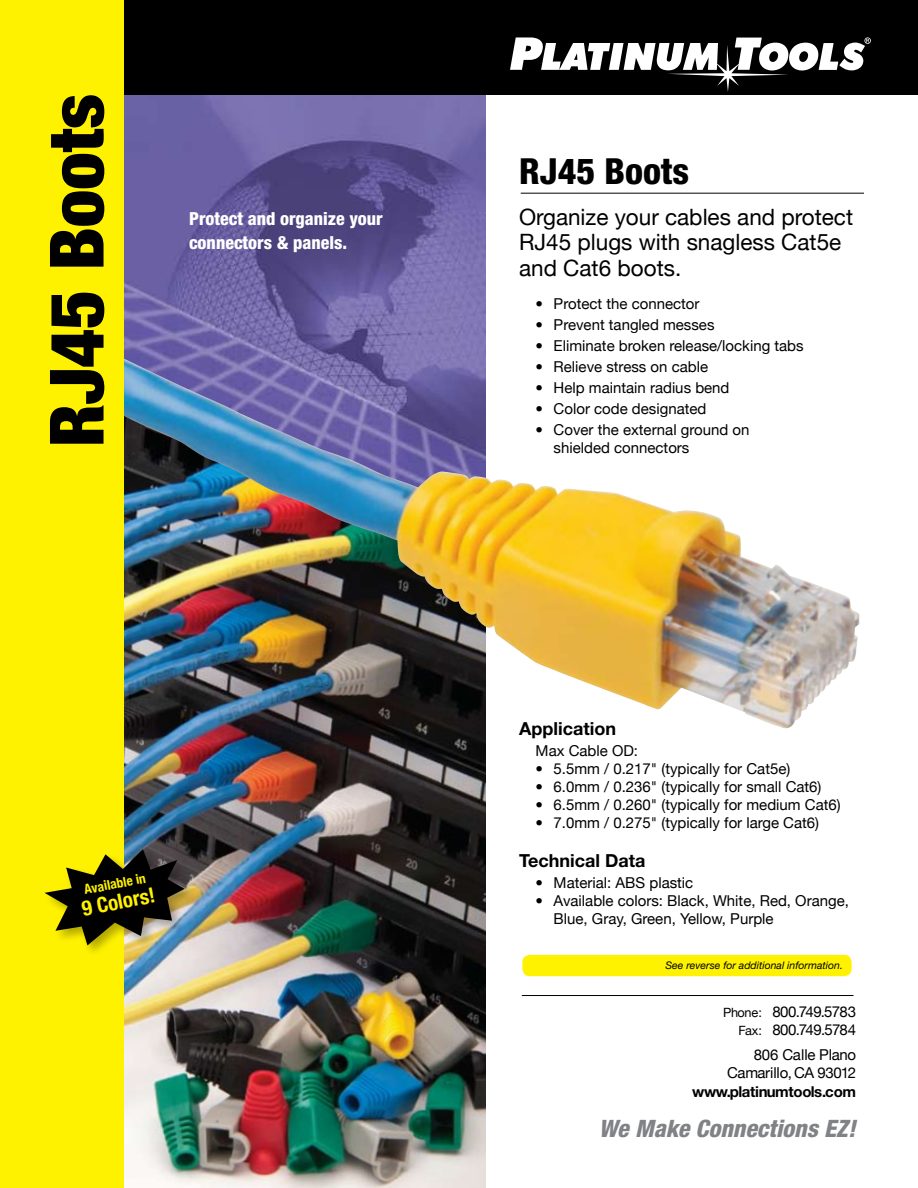
<style>
.page{position:relative;width:918px;height:1188px;background:#fff}
.page>*{position:absolute;margin:0;border:0;box-sizing:border-box;transform-origin:0 0}
.t1{font:900 condensed 75px "Helvetica Neue";color:#000}
.t2{font:800 condensed 36px "Helvetica Neue";color:#000}
.t3{font:italic 800 condensed 24px "Helvetica Neue";color:#808285}
.t4{font:22.5px/25.5px "Helvetica Neue";color:#000}
.t5{font:700 condensed 21px "Helvetica Neue";color:#fff200}
.t6{font:800 condensed 18px/24px "Helvetica Neue";color:#fff}
.t7{font:700 18px "Helvetica Neue";color:#000}
.t8{font:15px/18px "Helvetica Neue";color:#000}
.t9{font:15px/18px "Helvetica Neue";letter-spacing:-.04em;color:#000;text-align:right}
.t10{font:15px/18px "Helvetica Neue";letter-spacing:-.02em;color:#000;text-align:right}
.t11{font:700 15px "Helvetica Neue";letter-spacing:-.02em;color:#000}
.t12{font:700 condensed 13.5px "Helvetica Neue";color:#fff200}
.t13{font:italic 10.5px "Helvetica Neue";color:#000}
.s1{font-size:12.75px}
</style>
<div class="page">
<img style="left:123px;top:94px;width:363px;height:304px">
<img style="left:123px;top:398px;width:363px;height:790px">
<hr style="left:522px;top:995px;width:332px;height:1px;background:#000">
<svg style="left:123px;top:0;width:795px;height:94px;background:#181817"></svg>
<svg style="left:865px;top:38px;width:5px;height:5px"></svg>
<hr style="left:521px;top:193px;width:343px;height:1px;background:#000">
<div style="left:522px;top:955px;width:330px;height:21px;background:#fff200;border-radius:8px"></div>
<img style="left:123px;top:414px;width:737px;height:315px">
<div style="left:0;top:0;width:123px;height:1188px;background:#fff200"></div>
<div style="left:41px;top:846px;width:154px;height:110px;background:#000;opacity:.3"></div>
<svg style="left:45px;top:849px;width:140px;height:96px"></svg>
<h1 class="t1" style="left:31px;top:447px;width:355px;rotate:-90deg">RJ45 Boots</h1>
<p class="t6" style="left:189px;top:206px;width:195px">Protect and organize your connectors &amp; panels.</p>
<p class="t12" style="left:83px;top:882px;width:64px;rotate:-11deg">Available in</p>
<h3 class="t5" style="left:80px;top:896px;width:76px;rotate:-11deg">9 Colors!</h3>
<h2 class="t2" style="left:519px;top:149px;width:172px">RJ45 Boots</h2>
<h3 class="t4" style="left:519px;top:204px;width:335px">Organize your cables and protect<br>RJ45 plugs with snagless Cat5e and Cat6 boots.</h3>
<p class="t8" style="left:536px;top:294px;width:165px">• Protect the connector</p>
<p class="t8" style="left:536px;top:315px;width:180px">• Prevent tangled messes</p>
<p class="t8" style="left:536px;top:336px;width:270px">• Eliminate broken release/locking tabs</p>
<p class="t8" style="left:536px;top:357px;width:174px">• Relieve stress on cable</p>
<p class="t8" style="left:536px;top:378px;width:195px">• Help maintain radius bend</p>
<p class="t8" style="left:536px;top:399px;width:172px">• Color code designated</p>
<p class="t8" style="left:554px;top:420px;width:197px;text-indent:-18px">• Cover the external ground on shielded connectors</p>
<p class="t7" style="left:519px;top:717px;width:98px">Application</p>
<p class="t8" style="left:536px;top:741px;width:104px">Max Cable OD:</p>
<p class="t8" style="left:536px;top:759px;width:256px">• 5.5mm / 0.217" (typically for Cat5e)</p>
<p class="t8" style="left:536px;top:777px;width:287px">• 6.0mm / 0.236" (typically for small Cat6)</p>
<p class="t8" style="left:536px;top:795px;width:307px">• 6.5mm / 0.260" (typically for medium Cat6)</p>
<p class="t8" style="left:536px;top:813px;width:285px">• 7.0mm / 0.275" (typically for large Cat6)</p>
<p class="t7" style="left:519px;top:849px;width:128px">Technical Data</p>
<p class="t8" style="left:536px;top:873px;width:159px">• Material: ABS plastic</p>
<p class="t8" style="left:554px;top:891px;width:297px;text-indent:-18px">• Available colors: Black, White, Red, Orange,<br>Blue, Gray, Green, Yellow, Purple</p>
<p class="t13" style="left:665px;top:959px;width:179px">See reverse for additional information.</p>
<p class="t9" style="left:723px;top:1003px;width:135px"><span class="s1">Phone:</span> 800.749.5783<br><span class="s1">Fax:</span> 800.749.5784</p>
<p class="t10" style="left:727px;top:1045px;width:131px">806 Calle Plano<br>Camarillo, CA 93012</p>
<p class="t11" style="left:692px;top:1083px;width:165px">www.platinumtools.com</p>
<h3 class="t3" style="left:599px;top:1114px;width:258px">We Make Connections EZ!</h3>
</div>
